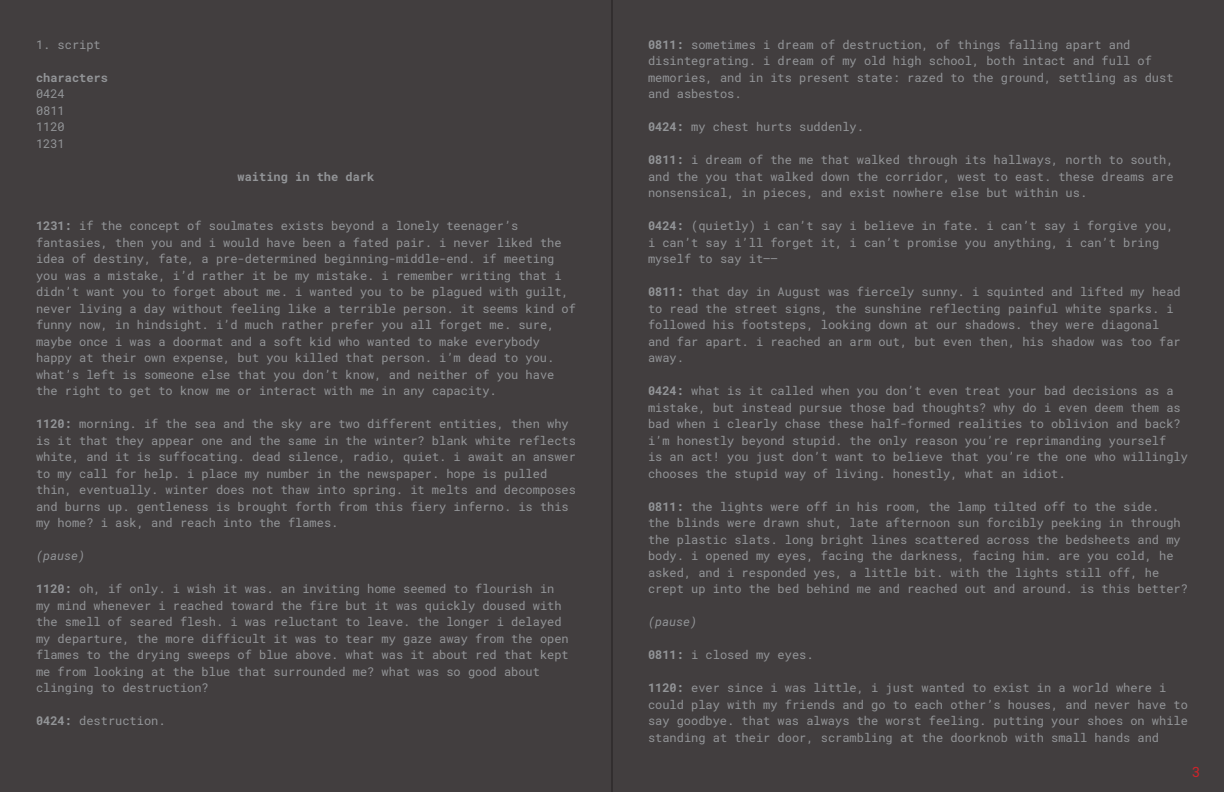
<style>
.page{position:relative;width:1224px;height:792px;background:#423e3f}
.page>*{position:absolute;margin:0;border:0;box-sizing:border-box;transform-origin:0 0}
.t1{font:14px "Roboto Mono";color:#d1232a}
.t2{font:12px/16.5px "Roboto Mono";color:#939598}
.t3{font:700 12px "Roboto Mono";color:#939598}
.t4{font:italic 12px "Roboto Mono";color:#939598}
.s1{font-weight:700}
</style>
<div class="page">
<hr style="left:612px;top:0;width:1px;height:792px;background:#231f20">
<p class="t2" style="left:36px;top:36px;width:66px">1. script</p>
<p class="t3" style="left:36px;top:69px;width:73px">characters</p>
<p class="t2" style="left:36px;top:85px;width:30px">0424</p>
<p class="t2" style="left:36px;top:102px;width:30px">0811</p>
<p class="t2" style="left:36px;top:118px;width:30px">1120</p>
<p class="t2" style="left:36px;top:135px;width:30px">1231</p>
<p class="t3" style="left:238px;top:168px;width:138px">waiting in the dark</p>
<p class="t2" style="left:36px;top:217px;width:541px"><span class="s1">1231:</span> if the concept of soulmates exists beyond a lonely teenager’s fantasies, then you and i would have been a fated pair. i never liked the idea of destiny, fate, a pre-determined beginning-middle-end. if meeting you was a mistake, i’d rather it be my mistake. i remember writing that i didn’t want you to forget about me. i wanted you to be plagued with guilt, never living a day without feeling like a terrible person. it seems kind of funny now, in hindsight. i’d much rather prefer you all forget me. sure, maybe once i was a doormat and a soft kid who wanted to make everybody happy at their own expense, but you killed that person. i’m dead to you. what’s left is someone else that you don’t know, and neither of you have the right to get to know me or interact with me in any capacity.</p>
<p class="t2" style="left:36px;top:415px;width:541px"><span class="s1">1120:</span> morning. if the sea and the sky are two different entities, then why is it that they appear one and the same in the winter? blank white reflects white, and it is suffocating. dead silence, radio, quiet. i await an answer to my call for help. i place my number in the newspaper. hope is pulled thin, eventually. winter does not thaw into spring. it melts and decomposes and burns up. gentleness is brought forth from this fiery inferno. is this my home? i ask, and reach into the flames.</p>
<p class="t4" style="left:36px;top:547px;width:51px">(pause)</p>
<p class="t2" style="left:36px;top:580px;width:534px"><span class="s1">1120:</span> oh, if only. i wish it was. an inviting home seemed to flourish in my mind whenever i reached toward the fire but it was quickly doused with the smell of seared flesh. i was reluctant to leave. the longer i delayed my departure, the more difficult it was to tear my gaze away from the open flames to the drying sweeps of blue above. what was it about red that kept me from looking at the blue that surrounded me? what was so good about clinging to destruction?</p>
<p class="t2" style="left:36px;top:712px;width:131px"><span class="s1">0424:</span> destruction.</p>
<p class="t2" style="left:648px;top:36px;width:527px"><span class="s1">0811:</span> sometimes i dream of destruction, of things falling apart and disintegrating. i dream of my old high school, both intact and full of memories, and in its present state: razed to the ground, settling as dust and asbestos.</p>
<p class="t2" style="left:648px;top:118px;width:218px"><span class="s1">0424:</span> my chest hurts suddenly.</p>
<p class="t2" style="left:648px;top:151px;width:527px;text-align:justify"><span class="s1">0811:</span> i dream of the me that walked through its hallways, north to south, and the you that walked down the corridor, west to east. these dreams are nonsensical, in pieces, and exist nowhere else but within us.</p>
<p class="t2" style="left:648px;top:217px;width:527px"><span class="s1">0424:</span> (quietly) i can’t say i believe in fate. i can’t say i forgive you, i can’t say i’ll forget it, i can’t promise you anything, i can’t bring myself to say it——</p>
<p class="t2" style="left:648px;top:283px;width:534px"><span class="s1">0811:</span> that day in August was fiercely sunny. i squinted and lifted my head to read the street signs, the sunshine reflecting painful white sparks. i followed his footsteps, looking down at our shadows. they were diagonal and far apart. i reached an arm out, but even then, his shadow was too far away.</p>
<p class="t2" style="left:648px;top:382px;width:541px"><span class="s1">0424:</span> what is it called when you don’t even treat your bad decisions as a mistake, but instead pursue those bad thoughts? why do i even deem them as bad when i clearly chase these half-formed realities to oblivion and back? i’m honestly beyond stupid. the only reason you’re reprimanding yourself<br>is an act! you just don’t want to believe that you’re the one who willingly chooses the stupid way of living. honestly, what an idiot.</p>
<p class="t2" style="left:648px;top:498px;width:541px"><span class="s1">0811:</span> the lights were off in his room, the lamp tilted off to the side.<br>the blinds were drawn shut, late afternoon sun forcibly peeking in through the plastic slats. long bright lines scattered across the bedsheets and my body. i opened my eyes, facing the darkness, facing him. are you cold, he asked, and i responded yes, a little bit. with the lights still off, he crept up into the bed behind me and reached out and around. is this better?</p>
<p class="t4" style="left:648px;top:613px;width:51px">(pause)</p>
<p class="t2" style="left:648px;top:646px;width:167px"><span class="s1">0811:</span> i closed my eyes.</p>
<p class="t2" style="left:648px;top:679px;width:541px"><span class="s1">1120:</span> ever since i was little, i just wanted to exist in a world where i could play with my friends and go to each other’s houses, and never have to say goodbye. that was always the worst feeling. putting your shoes on while standing at their door, scrambling at the doorknob with small hands and</p>
<p class="t1" style="left:1192px;top:762px;width:10px">3</p>
</div>
